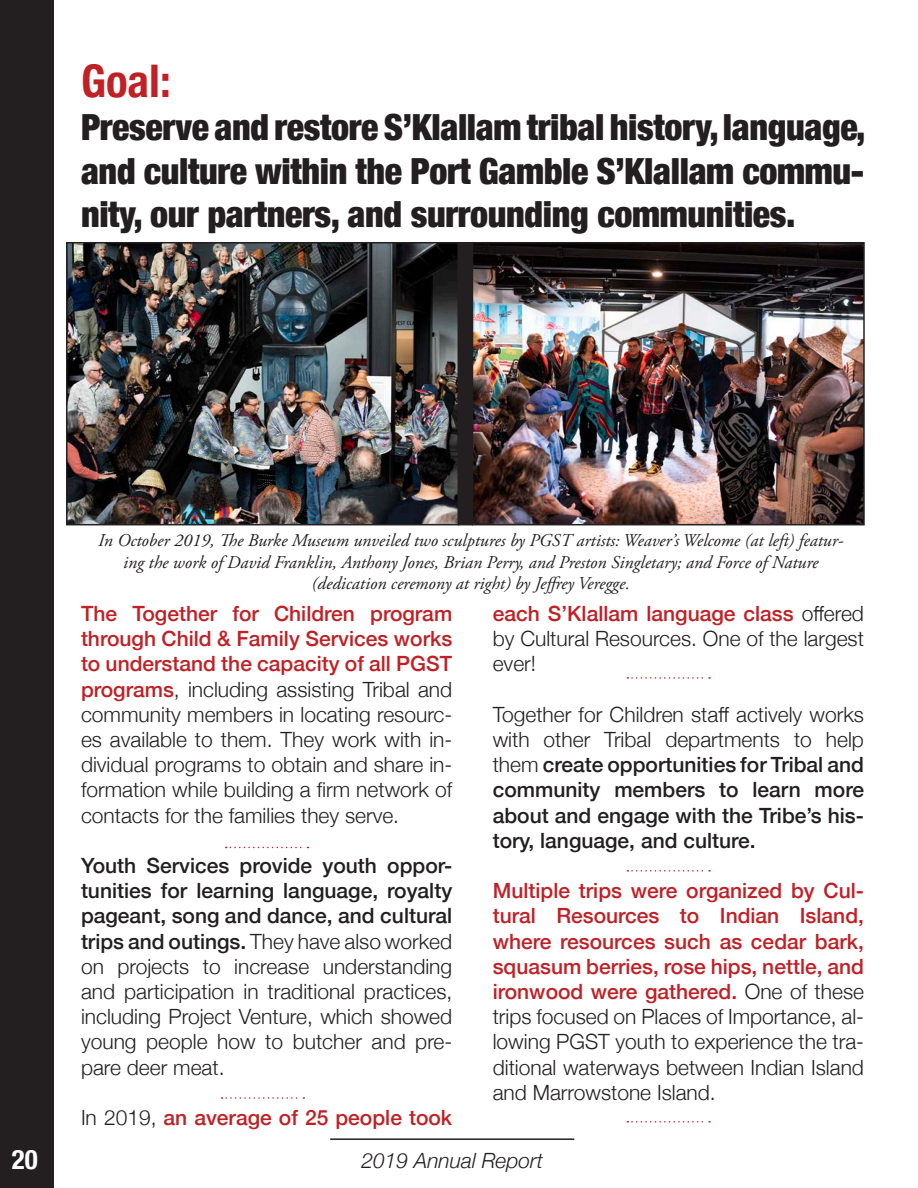
<style>
.page{position:relative;width:918px;height:1188px;background:#fff}
.page>*{position:absolute;margin:0;border:0;box-sizing:border-box;transform-origin:0 0}
.t1{font:700 condensed 45px "Helvetica Neue";color:#c12025}
.t2{font:900 condensed 36px/43.2px "Helvetica Neue";letter-spacing:-.01em;color:#231f20;text-align:justify}
.t3{font:700 condensed 27px "Helvetica Neue";color:#fff}
.t4{font:300 21px/25.2px "Helvetica Neue";color:#231f20;text-align:justify}
.t5{font:500 21px/25.2px "Helvetica Neue";color:#c12025;text-align:justify}
.t6{font:500 21px/25.2px "Helvetica Neue";color:#231f20;text-align:justify}
.t7{font:italic 300 21px "Helvetica Neue";color:#231f20}
.t8{font:italic 18px/21.6px "Adobe Garamond Pro";color:#231f20;text-align:center}
.s1{font-weight:500;color:#c12025}
.s2{font-weight:500}
.s3{font-weight:300;color:#231f20}
.s4{font-weight:300}
</style>
<div class="page">
<div style="left:0;top:0;width:54px;height:1188px;background:#231f20"></div>
<img style="left:475px;top:245px;width:387px;height:277px">
<div style="left:472px;top:242px;width:393px;height:283px;border:2px solid #231f20"></div>
<div style="left:458px;top:242px;width:15px;height:283px;background:#231f20"></div>
<hr style="left:330px;top:1138px;width:244px;height:2px;background:#231f20">
<svg style="left:226px;top:847px;width:82px;height:1px"></svg>
<svg style="left:222px;top:1097px;width:82px;height:2px"></svg>
<svg style="left:627px;top:677px;width:83px;height:2px"></svg>
<svg style="left:627px;top:870px;width:83px;height:2px"></svg>
<img style="left:69px;top:245px;width:387px;height:277px">
<div style="left:66px;top:242px;width:393px;height:283px;border:2px solid #231f20"></div>
<svg style="left:627px;top:1121px;width:83px;height:2px"></svg>
<p class="t1" style="left:81px;top:44px;width:91px">Goal:</p>
<p class="t2" style="left:81px;top:104px;width:786px">Preserve and restore S’Klallam tribal history, language, and culture within the Port Gamble S’Klallam commu&shy;nity, our partners, and surrounding communities.</p>
<p class="t3" style="left:12px;top:1137px;width:27px">20</p>
<p class="t8" style="left:98px;top:530px;width:747px">In October 2019, The Burke Museum unveiled two sculptures by PGST artists: Weaver’s Welcome (at left) featur&shy;ing the work of David Franklin, Anthony Jones, Brian Perry, and Preston Singletary; and Force of Nature</p>
<p class="t8" style="left:312px;top:573px;width:320px">(dedication ceremony at right) by Jeffrey Veregge.</p>
<p class="t4" style="left:81px;top:599px;width:373px"><span class="s1">The Together for Children program through Child &amp; Family Services works to understand the capacity of all PGST programs</span>, including assisting Tribal and community members in locating resourc&shy;es available to them. They work with in&shy;dividual programs to obtain and share in&shy;formation while building a firm network of contacts for the families they serve.</p>
<p class="t4" style="left:81px;top:851px;width:373px"><span class="s2">Youth Services provide youth oppor&shy;tunities for learning language, royalty pageant, song and dance, and cultural trips and outings.</span> They have also worked on projects to increase understanding and participation in traditional practices, including Project Venture, which showed young people how to butcher and pre&shy;pare deer meat.</p>
<p class="t5" style="left:81px;top:1103px;width:373px"><span class="s3">In 2019,</span> an average of 25 people took</p>
<p class="t4" style="left:493px;top:599px;width:373px"><span class="s1">each S’Klallam language class</span> offered by Cultural Resources. One of the largest ever!</p>
<p class="t6" style="left:493px;top:700px;width:373px"><span class="s4">Together for Children staff actively works with other Tribal departments to help them</span> create opportunities for Tribal and community members to learn more about and engage with the Tribe’s his&shy;tory, language, and culture.</p>
<p class="t5" style="left:493px;top:876px;width:373px">Multiple trips were organized by Cul&shy;tural Resources to Indian Island, where resources such as cedar bark, squasum berries, rose hips, nettle, and ironwood were gathered. <span class="s3">One of these trips focused on Places of Importance, al&shy;lowing PGST youth to experience the tra&shy;ditional waterways between Indian Island and Marrowstone Island.</span></p>
<p class="t7" style="left:362px;top:1144px;width:183px">2019 Annual Report</p>
</div>
